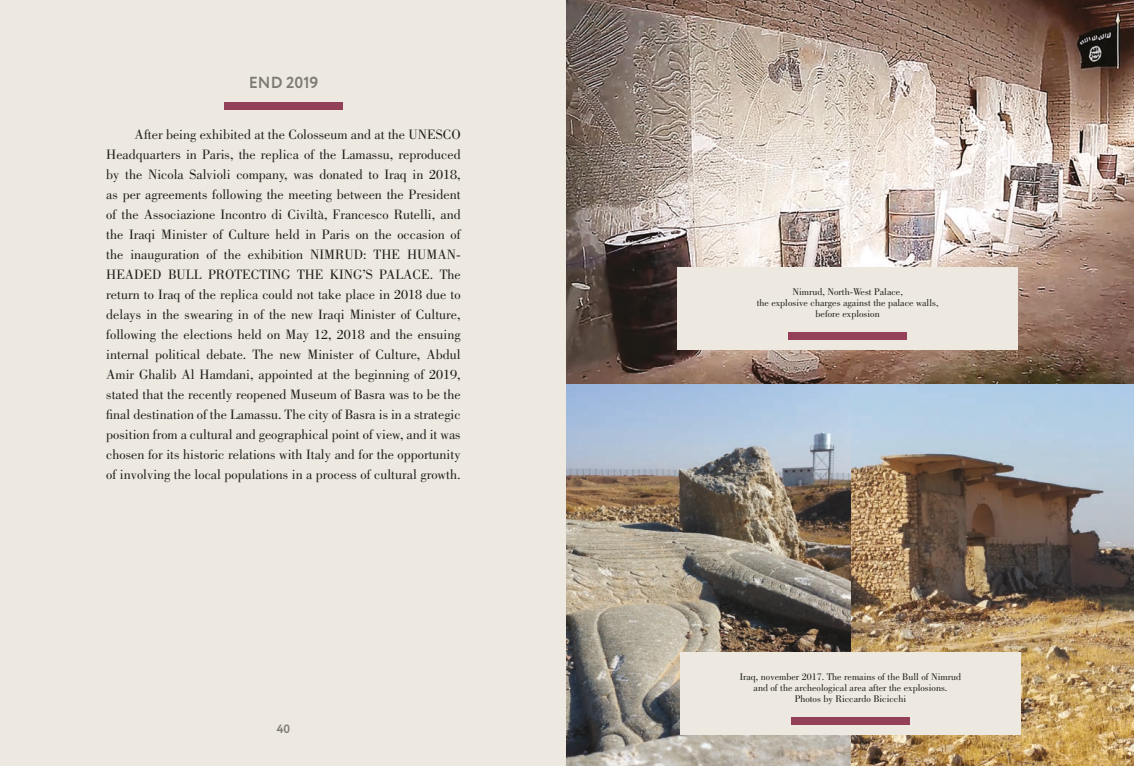
<style>
.page{position:relative;width:1134px;height:766px;background:#fff}
.page>*{position:absolute;margin:0;border:0;box-sizing:border-box;transform-origin:0 0}
.t1{font:700 16px "Circe";color:#878787}
.t2{font:14px/20px "Bodoni";color:#1d1d1b;text-align:justify}
.t3{font:700 12px "Circe";color:#878787}
.t4{font:10px "Bodoni";color:#1d1d1b}
</style>
<div class="page">
<div style="left:0;top:0;width:1134px;height:765px;background:#ede9e0"></div>
<div style="left:224px;top:103px;width:119px;height:7px;background:#934058"></div>
<img style="left:567px;top:0;width:567px;height:765px">
<div style="left:677px;top:267px;width:341px;height:83px;background:#ede9e0"></div>
<div style="left:788px;top:332px;width:119px;height:8px;background:#934058"></div>
<div style="left:680px;top:651px;width:340px;height:83px;background:#ede9e0"></div>
<div style="left:791px;top:717px;width:119px;height:7px;background:#934058"></div>
<p class="t1" style="left:249px;top:72px;width:71px">END 2019</p>
<p class="t2" style="left:106px;top:124px;width:356px;text-indent:28px">After being exhibited at the Colosseum and at the UNESCO Headquarters in Paris, the replica of the Lamassu, reproduced by the Nicola Salvioli company, was donated to Iraq in 2018, as per agreements following the meeting between the President of the Associazione Incontro di Civiltà, Francesco Rutelli, and the Iraqi Minister of Culture held in Paris on the occasion of the inauguration of the exhibition NIMRUD: THE HUMAN-HEADED BULL PROTECTING THE KING’S PALACE. The return to Iraq of the replica could not take place in 2018 due to delays in the swearing in of the new Iraqi Minister of Culture, following the elections held on May 12, 2018 and the ensuing internal political debate. The new Minister of Culture, Abdul Amir Ghalib Al Hamdani, appointed at the beginning of 2019, stated that the recently reopened Museum of Basra was to be the final destination of the Lamassu. The city of Basra is in a strategic position from a cultural and geographical point of view, and it was chosen for its historic relations with Italy and for the opportunity of involving the local populations in a process of cultural growth.</p>
<p class="t3" style="left:277px;top:720px;width:15px">40</p>
<p class="t4" style="left:792px;top:286px;width:112px">Nimrud, North-West Palace,</p>
<p class="t4" style="left:757px;top:297px;width:183px">the explosive charges against the palace walls,</p>
<p class="t4" style="left:815px;top:308px;width:66px">before explosion</p>
<p class="t4" style="left:740px;top:670px;width:223px">Iraq, november 2017. The remains of the Bull of Nimrud</p>
<p class="t4" style="left:753px;top:681px;width:195px">and of the archeological area after the explosions.</p>
<p class="t4" style="left:795px;top:692px;width:113px">Photos by Riccardo Bicicchi</p>
</div>
